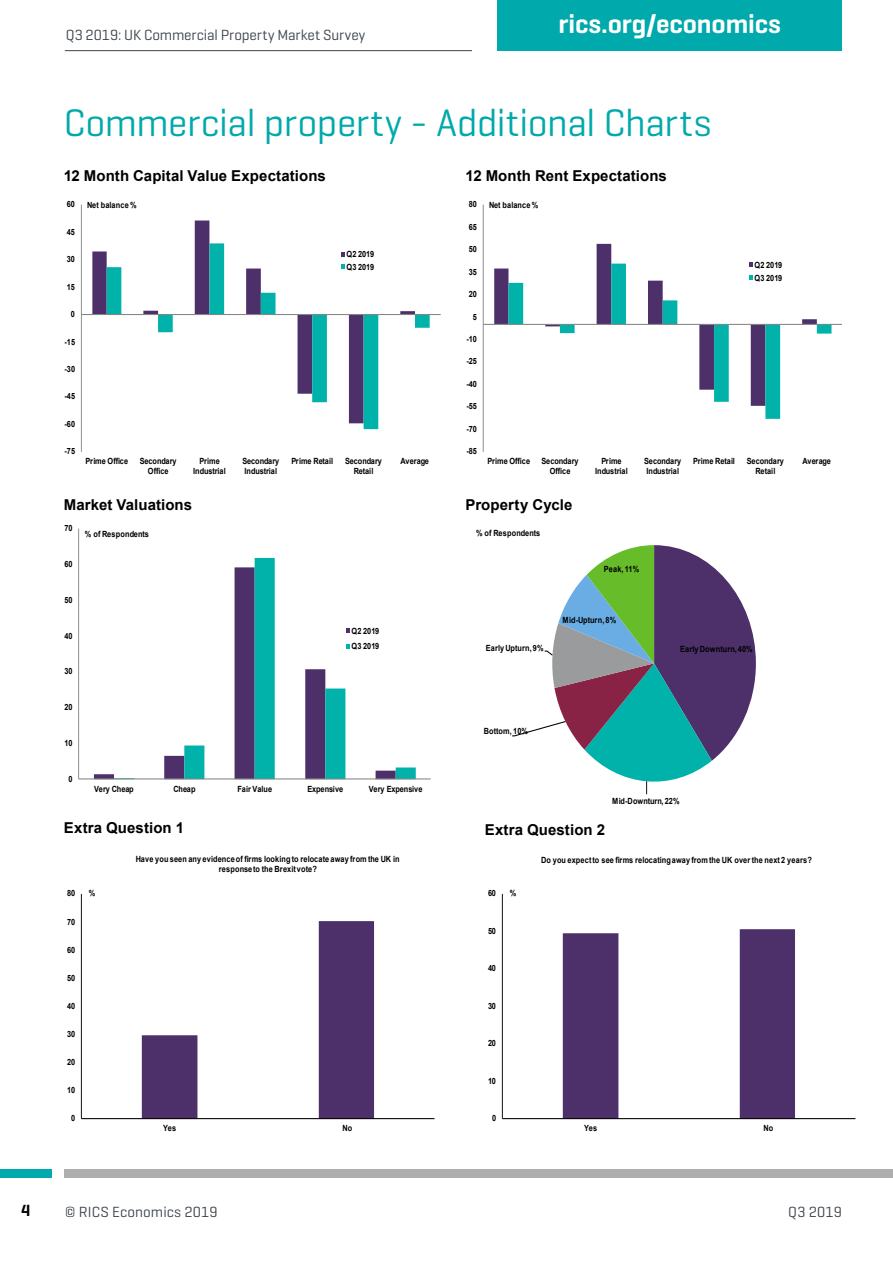
<style>
.page{position:relative;width:893px;height:1263px;background:#fff}
.page>*{position:absolute;margin:0;border:0;box-sizing:border-box;transform-origin:0 0}
.t1{font:39px "Geogrotesque";letter-spacing:-.01em;color:#00a9ab}
.t2{font:600 27px "Geogrotesque";letter-spacing:-.005em;color:#fff}
.t3{font:600 16.5px "Geogrotesque";color:#000}
.t4{font:700 15px "Arial";letter-spacing:.005em;color:#000}
.t5{font:15px "Geogrotesque";letter-spacing:.005em;color:#3d444c}
.t6{font:700 8.55px/9.4px "Arial";letter-spacing:.01em;color:#000;text-align:center;scale:.86 1}
.t7{font:700 8.55px/9.6px "Arial";letter-spacing:-.015em;color:#000;text-align:center;scale:.86 1}
.t8{font:700 8.55px/9.6px "Arial";letter-spacing:-.02em;color:#000;text-align:center;scale:.86 1}
.t9{font:700 8.55px/12.9px "Arial";letter-spacing:-.01em;color:#000;scale:.86 1}
.t10{font:700 8.55px "Arial";letter-spacing:-.03em;color:#000;scale:.86 1}
</style>
<div class="page">
<div style="left:497px;top:0;width:345px;height:51px;background:#00a9ab"></div>
<hr style="left:65px;top:50px;width:407px;height:1px;background:#3d444c">
<div style="left:0;top:1169px;width:51px;height:9px;background:#00a9ab"></div>
<div style="left:64px;top:1169px;width:829px;height:9px;background:#aeaeae"></div>
<svg style="left:92px;top:220px;width:118px;height:94px"></svg>
<svg style="left:107px;top:243px;width:323px;height:186px"></svg>
<hr style="left:81px;top:205px;width:1px;height:247px;background:#868686">
<hr style="left:81px;top:314px;width:359px;height:1px;background:#868686">
<svg style="left:341px;top:252px;width:4px;height:4px"></svg>
<svg style="left:341px;top:265px;width:4px;height:4px"></svg>
<svg style="left:114px;top:558px;width:302px;height:221px"></svg>
<hr style="left:78px;top:529px;width:1px;height:250px;background:#868686">
<hr style="left:79px;top:779px;width:352px;height:1px;background:#868686">
<svg style="left:346px;top:629px;width:4px;height:4px"></svg>
<svg style="left:346px;top:644px;width:4px;height:4px"></svg>
<svg style="left:494px;top:244px;width:259px;height:80px"></svg>
<svg style="left:508px;top:264px;width:323px;height:155px"></svg>
<hr style="left:483px;top:205px;width:1px;height:247px;background:#868686">
<hr style="left:483px;top:324px;width:359px;height:1px;background:#868686">
<svg style="left:749px;top:263px;width:4px;height:4px"></svg>
<svg style="left:749px;top:276px;width:4px;height:4px"></svg>
<svg style="left:512px;top:545px;width:244px;height:249px"></svg>
<svg style="left:142px;top:921px;width:232px;height:197px"></svg>
<hr style="left:81px;top:894px;width:1px;height:224px;background:#000">
<hr style="left:81px;top:1118px;width:353px;height:1px;background:#000">
<svg style="left:563px;top:929px;width:232px;height:189px"></svg>
<hr style="left:502px;top:894px;width:1px;height:224px;background:#000">
<hr style="left:502px;top:1118px;width:353px;height:1px;background:#000">
<h3 class="t3" style="left:21px;top:1200px;width:11px">4</h3>
<h3 class="t5" style="left:66px;top:25px;width:301px">Q3 2019: UK Commercial Property Market Survey</h3>
<h2 class="t2" style="left:559px;top:7px;width:224px">rics.org/economics</h2>
<h1 class="t1" style="left:64px;top:98px;width:649px">Commercial property - Additional Charts</h1>
<h3 class="t4" style="left:64px;top:165px;width:264px">12 Month Capital Value Expectations</h3>
<p class="t6" style="left:67px;top:199px;width:11px">60</p>
<p class="t6" style="left:67px;top:227px;width:11px">45</p>
<p class="t6" style="left:67px;top:254px;width:11px">30</p>
<p class="t6" style="left:67px;top:282px;width:11px">15</p>
<p class="t6" style="left:71px;top:309px;width:6px">0</p>
<p class="t6" style="left:65px;top:337px;width:14px">-15</p>
<p class="t6" style="left:65px;top:364px;width:14px">-30</p>
<p class="t6" style="left:65px;top:392px;width:14px">-45</p>
<p class="t6" style="left:65px;top:419px;width:14px">-60</p>
<p class="t6" style="left:65px;top:447px;width:14px">-75</p>
<p class="t6" style="left:87px;top:200px;width:59px">Net balance %</p>
<p class="t9" style="left:347px;top:247px;width:34px">Q2 2019<br>Q3 2019</p>
<p class="t7" style="left:86px;top:457px;width:51px">Prime Office</p>
<p class="t7" style="left:140px;top:457px;width:44px">Secondary<br>Office</p>
<p class="t7" style="left:193px;top:457px;width:39px">Prime<br>Industrial</p>
<p class="t7" style="left:242px;top:457px;width:44px;text-align:left">Secondary<br>Industrial</p>
<p class="t7" style="left:291px;top:457px;width:50px">Prime Retail</p>
<p class="t8" style="left:345px;top:457px;width:44px">Secondary<br>Retail</p>
<p class="t10" style="left:401px;top:455px;width:35px">Average</p>
<h3 class="t4" style="left:64px;top:494px;width:130px">Market Valuations</h3>
<p class="t6" style="left:65px;top:524px;width:11px">70</p>
<p class="t6" style="left:65px;top:559px;width:11px">60</p>
<p class="t6" style="left:65px;top:595px;width:11px">50</p>
<p class="t6" style="left:65px;top:631px;width:11px">40</p>
<p class="t6" style="left:65px;top:667px;width:11px">30</p>
<p class="t6" style="left:65px;top:702px;width:11px">20</p>
<p class="t6" style="left:65px;top:738px;width:11px">10</p>
<p class="t6" style="left:69px;top:774px;width:6px">0</p>
<p class="t6" style="left:85px;top:529px;width:76px">% of Respondents</p>
<p class="t9" style="left:352px;top:623px;width:34px;line-height:15.3px">Q2 2019<br>Q3 2019</p>
<p class="t10" style="left:94px;top:783px;width:48px">Very Cheap</p>
<p class="t6" style="left:173px;top:784px;width:27px">Cheap</p>
<p class="t7" style="left:238px;top:784px;width:42px">Fair Value</p>
<p class="t10" style="left:307px;top:783px;width:43px">Expensive</p>
<p class="t8" style="left:369px;top:784px;width:64px">Very Expensive</p>
<h3 class="t4" style="left:466px;top:165px;width:203px">12 Month Rent Expectations</h3>
<p class="t6" style="left:469px;top:199px;width:11px">80</p>
<p class="t6" style="left:469px;top:222px;width:11px">65</p>
<p class="t6" style="left:469px;top:244px;width:11px">50</p>
<p class="t6" style="left:469px;top:267px;width:11px">35</p>
<p class="t6" style="left:469px;top:289px;width:11px">20</p>
<p class="t6" style="left:473px;top:312px;width:6px">5</p>
<p class="t6" style="left:466px;top:334px;width:14px">-10</p>
<p class="t6" style="left:466px;top:357px;width:14px">-25</p>
<p class="t6" style="left:466px;top:379px;width:14px">-40</p>
<p class="t6" style="left:466px;top:402px;width:14px">-55</p>
<p class="t6" style="left:466px;top:424px;width:14px">-70</p>
<p class="t6" style="left:466px;top:447px;width:14px">-85</p>
<p class="t6" style="left:489px;top:201px;width:59px">Net balance %</p>
<p class="t9" style="left:755px;top:258px;width:34px">Q2 2019<br>Q3 2019</p>
<p class="t7" style="left:487px;top:457px;width:51px">Prime Office</p>
<p class="t7" style="left:542px;top:457px;width:44px">Secondary<br>Office</p>
<p class="t7" style="left:595px;top:457px;width:39px">Prime<br>Industrial</p>
<p class="t7" style="left:644px;top:457px;width:44px;text-align:left">Secondary<br>Industrial</p>
<p class="t7" style="left:693px;top:457px;width:50px">Prime Retail</p>
<p class="t8" style="left:747px;top:457px;width:44px">Secondary<br>Retail</p>
<p class="t10" style="left:802px;top:455px;width:35px">Average</p>
<h3 class="t4" style="left:466px;top:494px;width:108px">Property Cycle</h3>
<p class="t6" style="left:476px;top:528px;width:76px">% of Respondents</p>
<p class="t6" style="left:486px;top:643px;width:69px">Early Upturn, 9%</p>
<p class="t6" style="left:604px;top:564px;width:43px">Peak, 11%</p>
<p class="t6" style="left:563px;top:615px;width:64px">Mid-Upturn, 8%</p>
<p class="t6" style="left:680px;top:644px;width:86px">Early Downturn, 40%</p>
<p class="t6" style="left:484px;top:726px;width:53px">Bottom, 10%</p>
<p class="t6" style="left:612px;top:796px;width:80px">Mid-Downturn, 22%</p>
<h3 class="t4" style="left:64px;top:817px;width:122px">Extra Question 1</h3>
<h3 class="t4" style="left:485px;top:820px;width:122px">Extra Question 2</h3>
<p class="t6" style="left:67px;top:889px;width:11px">80</p>
<p class="t6" style="left:67px;top:917px;width:11px">70</p>
<p class="t6" style="left:67px;top:945px;width:11px">60</p>
<p class="t6" style="left:67px;top:973px;width:11px">50</p>
<p class="t6" style="left:67px;top:1001px;width:11px">40</p>
<p class="t6" style="left:67px;top:1029px;width:11px">30</p>
<p class="t6" style="left:67px;top:1057px;width:11px">20</p>
<p class="t6" style="left:67px;top:1086px;width:11px">10</p>
<p class="t6" style="left:71px;top:1114px;width:6px">0</p>
<p class="t6" style="left:89px;top:888px;width:9px">%</p>
<p class="t6" style="left:136px;top:854px;width:308px">Have you seen any evidence of firms looking to relocate away from the UK in response to the Brexit vote?</p>
<p class="t6" style="left:163px;top:1124px;width:17px">Yes</p>
<p class="t6" style="left:342px;top:1124px;width:13px">No</p>
<p class="t6" style="left:488px;top:889px;width:11px">60</p>
<p class="t6" style="left:488px;top:926px;width:11px">50</p>
<p class="t6" style="left:488px;top:964px;width:11px">40</p>
<p class="t6" style="left:488px;top:1001px;width:11px">30</p>
<p class="t6" style="left:488px;top:1039px;width:11px">20</p>
<p class="t6" style="left:488px;top:1076px;width:11px">10</p>
<p class="t6" style="left:492px;top:1114px;width:6px">0</p>
<p class="t6" style="left:510px;top:888px;width:9px">%</p>
<p class="t6" style="left:541px;top:855px;width:316px">Do you expect to see firms relocating away from the UK over the next 2 years?</p>
<p class="t6" style="left:584px;top:1124px;width:17px">Yes</p>
<p class="t6" style="left:763px;top:1124px;width:13px">No</p>
<h3 class="t5" style="left:65px;top:1202px;width:154px">© RICS Economics 2019</h3>
<h3 class="t5" style="left:788px;top:1202px;width:55px">Q3 2019</h3>
</div>
